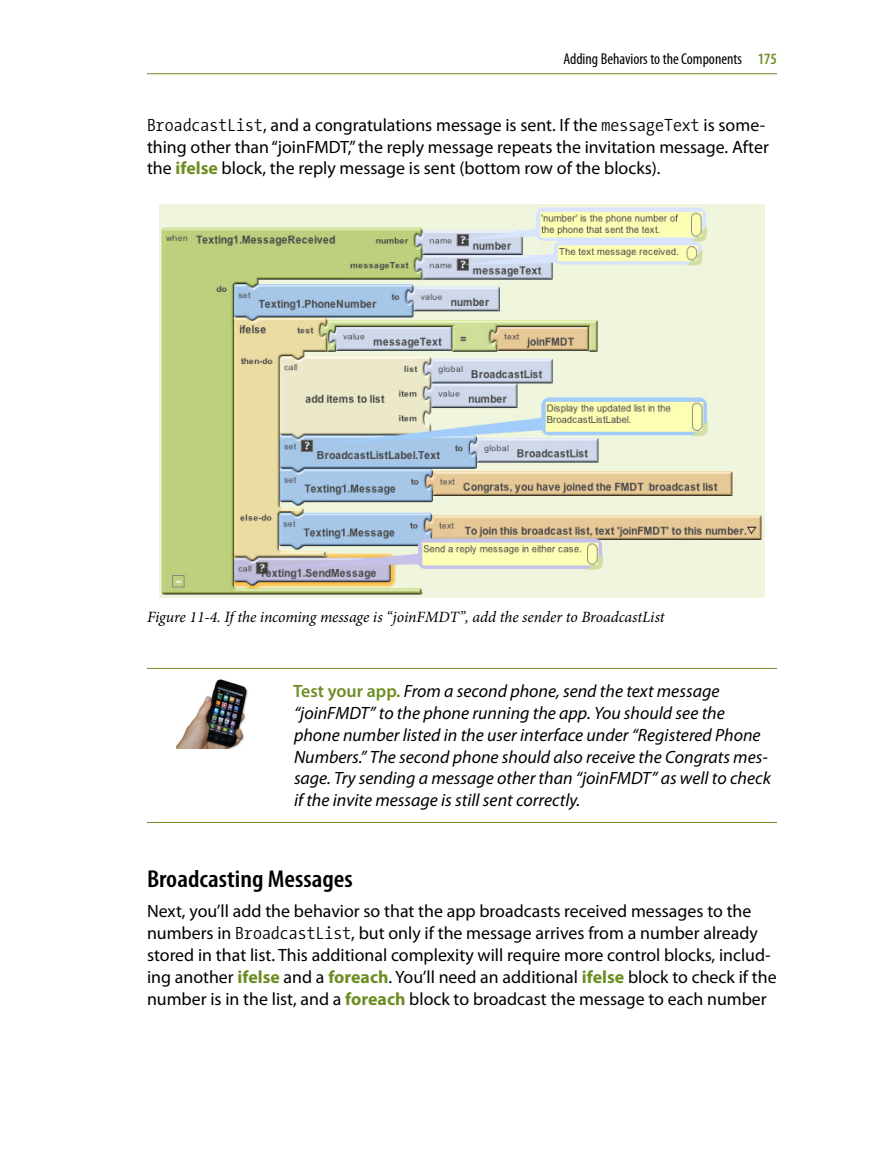
<style>
.page{position:relative;width:882px;height:1158px;background:#fff}
.page>*{position:absolute;margin:0;border:0;box-sizing:border-box;transform-origin:0 0}
.t1{font:600 condensed 24.5px "Myriad Pro";color:#000;scale:1.1 1}
.t2{font:17.85px/21.9px "Myriad Pro";color:#000}
.t3{font:italic 17.85px/21.9px "Myriad Pro";color:#000}
.t4{font:italic 15.75px "Minion Pro";letter-spacing:-.005em;color:#000}
.t5{font:condensed 15.75px "Myriad Pro";color:#000}
.s1{font-weight:600;color:#6d8d24}
.s2{font-family:"The Sans Mono Cd W4";font-weight:300}
.s3{font-weight:700;color:#6d8d24}
.s4{font-weight:600;font-style:normal;color:#6d8d24}
</style>
<div class="page">
<hr style="left:147px;top:73px;width:630px;height:1px;background:#6d8d24">
<hr style="left:147px;top:668px;width:630px;height:1px;background:#6d8d24">
<hr style="left:147px;top:822px;width:630px;height:1px;background:#6d8d24">
<img style="left:160px;top:204px;width:604px;height:394px">
<img style="left:177px;top:679px;width:71px;height:69px">
<p class="t5" style="left:563px;top:50px;width:215px">Adding Behaviors to the Components <span class="s1">175</span></p>
<p class="t2" style="left:147px;top:113px;width:623px"><span class="s2">BroadcastList</span>, and a congratulations message is sent. If the <span class="s2">messageText</span> is some&shy;thing other than “joinFMDT,” the reply message repeats the invitation message. After the <span class="s3">ifelse</span> block, the reply message is sent (bottom row of the blocks).</p>
<p class="t4" style="left:147px;top:607px;width:519px">Figure 11-4. If the incoming message is “joinFMDT”, add the sender to BroadcastList</p>
<p class="t3" style="left:293px;top:679px;width:479px"><span class="s4">Test your app.</span> From a second phone, send the text message “joinFMDT” to the phone running the app. You should see the phone number listed in the user interface under “Registered Phone Numbers.” The second phone should also receive the Congrats mes&shy;sage. Try sending a message other than “joinFMDT” as well to check if the invite message is still sent correctly.</p>
<h1 class="t1" style="left:147px;top:863px;width:189px">Broadcasting Messages</h1>
<p class="t2" style="left:147px;top:900px;width:631px">Next, you’ll add the behavior so that the app broadcasts received messages to the numbers in <span class="s2">BroadcastList</span>, but only if the message arrives from a number already stored in that list. This additional complexity will require more control blocks, includ&shy;ing another <span class="s3">ifelse</span> and a <span class="s3">foreach</span>. You’ll need an additional <span class="s3">ifelse</span> block to check if the number is in the list, and a <span class="s3">foreach</span> block to broadcast the message to each number</p>
</div>
